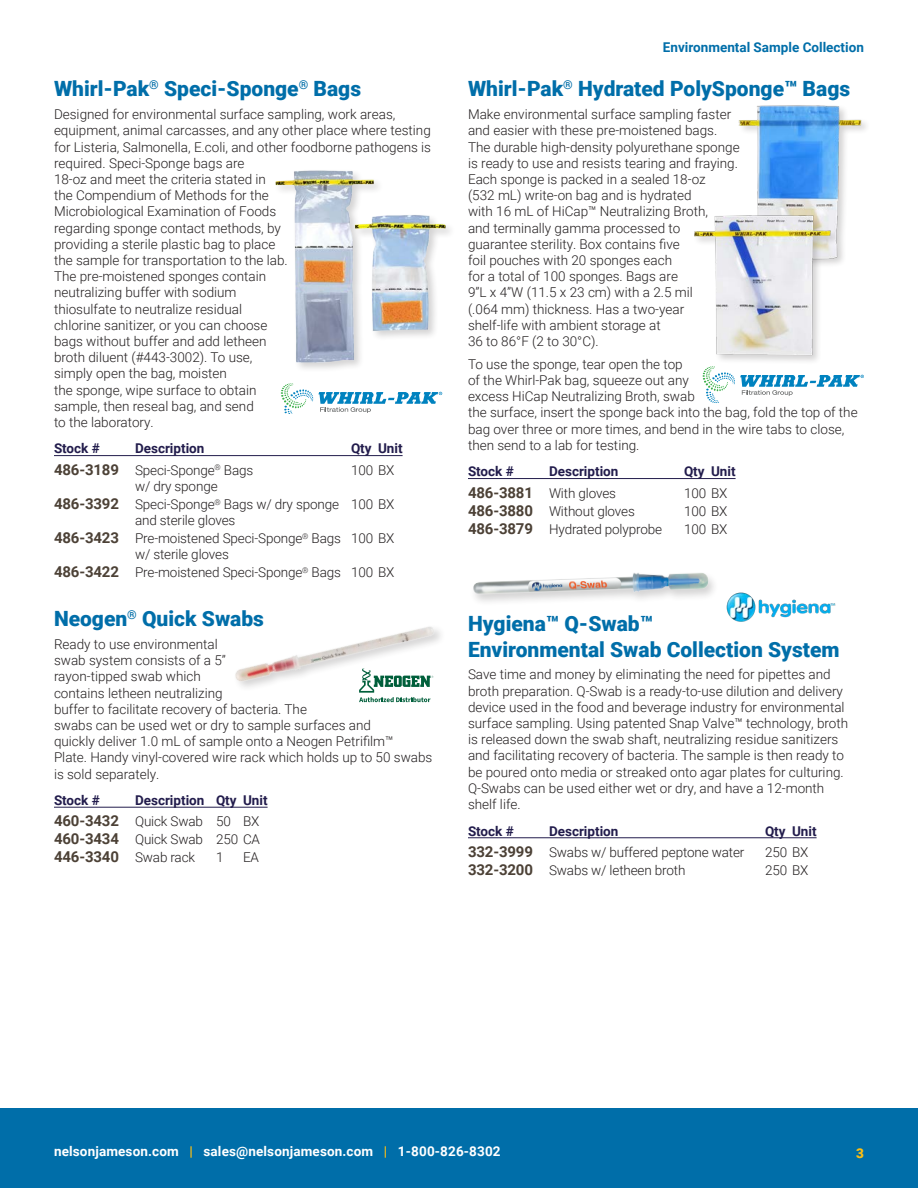
<style>
.page{position:relative;width:918px;height:1188px;background:#fff}
.page>*{position:absolute;margin:0;border:0;box-sizing:border-box;transform-origin:0 0}
.t1{font:900 21px/25.2px "Roboto";color:#006ea9}
.Chart{font:700 15px "Roboto";letter-spacing:-.01em;color:#4c4136}
.Body{font:300 13.5px/16.2px "Roboto";color:#231f20}
.Chart-2{font:300 13.5px/16.2px "Roboto";letter-spacing:-.01em;color:#231f20}
.Chart_Heading{font:700 13.5px "Roboto";color:#221c4c}
.t2{font:700 13.5px "Roboto";letter-spacing:.01em;color:#fff}
.Body-2{font:700 13.5px "Roboto";color:#006ea9}
.t3{font:900 13.5px "Roboto";color:#fdbe12}
.s1{font-weight:700;font-size:15px;color:#4c4136}
.s2{font-weight:300;font-size:13.5px;color:#231f20}
.s3{color:#fdbe12}
</style>
<div class="page">
<div style="left:0;top:1108px;width:918px;height:80px;background:#006ea9"></div>
<img style="left:473px;top:573px;width:239px;height:29px">
<img style="left:726px;top:592px;width:110px;height:30px">
<hr style="left:468px;top:838px;width:349px;height:1px;background:#221c4c">
<hr style="left:54px;top:807px;width:214px;height:1px;background:#221c4c">
<img style="left:235px;top:626px;width:206px;height:77px">
<svg style="left:359px;top:669px;width:74px;height:33px"></svg>
<hr style="left:468px;top:478px;width:268px;height:1px;background:#221c4c">
<img style="left:738px;top:105px;width:126px;height:157px">
<svg style="left:703px;top:370px;width:161px;height:33px"></svg>
<div style="left:693px;top:214px;width:147px;height:151px;background:#231f20;opacity:.2"></div>
<img style="left:693px;top:201px;width:143px;height:169px">
<hr style="left:54px;top:455px;width:349px;height:1px;background:#221c4c">
<img style="left:275px;top:170px;width:173px;height:198px">
<svg style="left:281px;top:383px;width:161px;height:31px"></svg>
<h2 class="t1" style="left:54px;top:75px;width:309px">Whirl-Pak<sup>®</sup> Speci-Sponge<sup>®</sup> Bags</h2>
<p class="Body" style="left:54px;top:106px;width:379px">Designed for environmental surface sampling, work areas, equipment, animal carcasses, and any other place where testing for Listeria, Salmonella, E.coli, and other foodborne pathogens is required. Speci-Sponge bags are<br>18-oz and meet the criteria stated in<br>the Compendium of Methods for the<br>Microbiological Examination of Foods<br>regarding sponge contact methods, by<br>providing a sterile plastic bag to place<br>the sample for transportation to the lab.<br>The pre-moistened sponges contain<br>neutralizing buffer with sodium<br>thiosulfate to neutralize residual<br>chlorine sanitizer, or you can choose<br>bags without buffer and add letheen<br>broth diluent (#443-3002). To use,<br>simply open the bag, moisten<br>the sponge, wipe surface to obtain<br>sample, then reseal bag, and send<br>to the laboratory.</p>
<p class="Chart_Heading" style="left:54px;top:439px;width:47px">Stock #</p>
<p class="Chart_Heading" style="left:135px;top:439px;width:71px">Description</p>
<p class="Chart_Heading" style="left:351px;top:439px;width:53px">Qty Unit</p>
<p class="Chart-2" style="left:54px;top:461px;width:201px"><span class="s1">486-3189</span> Speci-Sponge<sup>®</sup> Bags</p>
<p class="Chart-2" style="left:351px;top:461px;width:45px">100 BX</p>
<p class="Chart-2" style="left:135px;top:478px;width:84px">w/ dry sponge</p>
<p class="Chart-2" style="left:135px;top:496px;width:261px;text-indent:-81px"><span class="s1">486-3392</span> Speci-Sponge<sup>®</sup> Bags w/ dry sponge 100 BX and sterile gloves</p>
<p class="Chart-2" style="left:135px;top:530px;width:261px;text-indent:-81px"><span class="s1">486-3423</span> Pre-moistened Speci-Sponge<sup>®</sup> Bags 100 BX w/ sterile gloves</p>
<p class="Chart-2" style="left:54px;top:564px;width:342px"><span class="s1">486-3422</span> Pre-moistened Speci-Sponge<sup>®</sup> Bags 100 BX</p>
<h2 class="t1" style="left:54px;top:605px;width:212px">Neogen<sup>®</sup> Quick Swabs</h2>
<p class="Body" style="left:54px;top:636px;width:380px">Ready to use environmental<br>swab system consists of a 5”<br>rayon-tipped swab which<br>contains letheen neutralizing<br>buffer to facilitate recovery of bacteria. The<br>swabs can be used wet or dry to sample surfaces and<br>quickly deliver 1.0 mL of sample onto a Neogen Petrifilm™<br>Plate. Handy vinyl-covered wire rack which holds up to 50 swabs is sold separately.</p>
<p class="Chart_Heading" style="left:54px;top:791px;width:47px">Stock #</p>
<p class="Chart_Heading" style="left:135px;top:791px;width:134px">Description Qty Unit</p>
<p class="Chart-2" style="left:54px;top:813px;width:207px"><span class="s1">460-3432</span> Quick Swab 50 BX</p>
<p class="Chart-2" style="left:54px;top:831px;width:208px"><span class="s1">460-3434</span> Quick Swab 250 CA</p>
<p class="Chart" style="left:54px;top:847px;width:143px">446-3340 <span class="s2">Swab rack</span></p>
<p class="Chart-2" style="left:216px;top:849px;width:9px">1</p>
<p class="Chart-2" style="left:243px;top:849px;width:17px">EA</p>
<p class="Body-2" style="left:663px;top:38px;width:203px">Environmental Sample Collection</p>
<h2 class="t1" style="left:468px;top:75px;width:384px">Whirl-Pak<sup>®</sup> Hydrated PolySponge™ Bags</h2>
<p class="Body" style="left:468px;top:106px;width:273px">Make environmental surface sampling faster and easier with these pre-moistened bags.<br>The durable high-density polyurethane sponge is ready to use and resists tearing and fraying.<br>Each sponge is packed in a sealed 18-oz<br>(532 mL) write-on bag and is hydrated<br>with 16 mL of HiCap™ Neutralizing Broth,<br>and terminally gamma processed to guarantee sterility. Box contains five<br>foil pouches with 20 sponges each<br>for a total of 100 sponges. Bags are<br>9”L x 4”W (11.5 x 23 cm) with a 2.5 mil<br>(.064 mm) thickness. Has a two-year<br>shelf-life with ambient storage at<br>36 to 86°F (2 to 30°C).</p>
<p class="Body" style="left:468px;top:355px;width:391px">To use the sponge, tear open the top<br>of the Whirl-Pak bag, squeeze out any<br>excess HiCap Neutralizing Broth, swab<br>the surface, insert the sponge back into the bag, fold the top of the bag over three or more times, and bend in the wire tabs to close, then send to a lab for testing.</p>
<p class="Chart_Heading" style="left:468px;top:462px;width:47px">Stock #</p>
<p class="Chart_Heading" style="left:549px;top:462px;width:71px">Description</p>
<p class="Chart_Heading" style="left:684px;top:462px;width:53px">Qty Unit</p>
<p class="Chart-2" style="left:468px;top:484px;width:150px"><span class="s1">486-3881</span> With gloves</p>
<p class="Chart-2" style="left:684px;top:484px;width:45px">100 BX</p>
<p class="Chart-2" style="left:468px;top:502px;width:168px"><span class="s1">486-3880</span> Without gloves</p>
<p class="Chart-2" style="left:684px;top:502px;width:45px">100 BX</p>
<p class="Chart-2" style="left:468px;top:520px;width:196px"><span class="s1">486-3879</span> Hydrated polyprobe</p>
<p class="Chart-2" style="left:684px;top:520px;width:45px">100 BX</p>
<h2 class="t1" style="left:468px;top:610px;width:373px">Hygiena™ Q-Swab™<br>Environmental Swab Collection System</h2>
<p class="Body" style="left:468px;top:666px;width:382px">Save time and money by eliminating the need for pipettes and broth preparation. Q-Swab is a ready-to-use dilution and delivery device used in the food and beverage industry for environmental surface sampling. Using patented Snap Valve™ technology, broth is released down the swab shaft, neutralizing residue sanitizers and facilitating recovery of bacteria. The sample is then ready to be poured onto media or streaked onto agar plates for culturing.<br>Q-Swabs can be used either wet or dry, and have a 12-month shelf life.</p>
<p class="Chart_Heading" style="left:468px;top:821px;width:47px">Stock #</p>
<p class="Chart_Heading" style="left:549px;top:821px;width:71px">Description</p>
<p class="Chart_Heading" style="left:765px;top:821px;width:53px">Qty Unit</p>
<p class="Chart-2" style="left:468px;top:844px;width:278px"><span class="s1">332-3999</span> Swabs w/ buffered peptone water</p>
<p class="Chart-2" style="left:765px;top:844px;width:45px">250 BX</p>
<p class="Chart-2" style="left:468px;top:862px;width:219px"><span class="s1">332-3200</span> Swabs w/ letheen broth</p>
<p class="Chart-2" style="left:765px;top:862px;width:45px">250 BX</p>
<p class="t2" style="left:54px;top:1142px;width:448px">nelsonjameson.com <span class="s3">|</span> sales@nelsonjameson.com <span class="s3">|</span> 1-800-826-8302</p>
<p class="t3" style="left:856px;top:1143px;width:9px">3</p>
</div>
